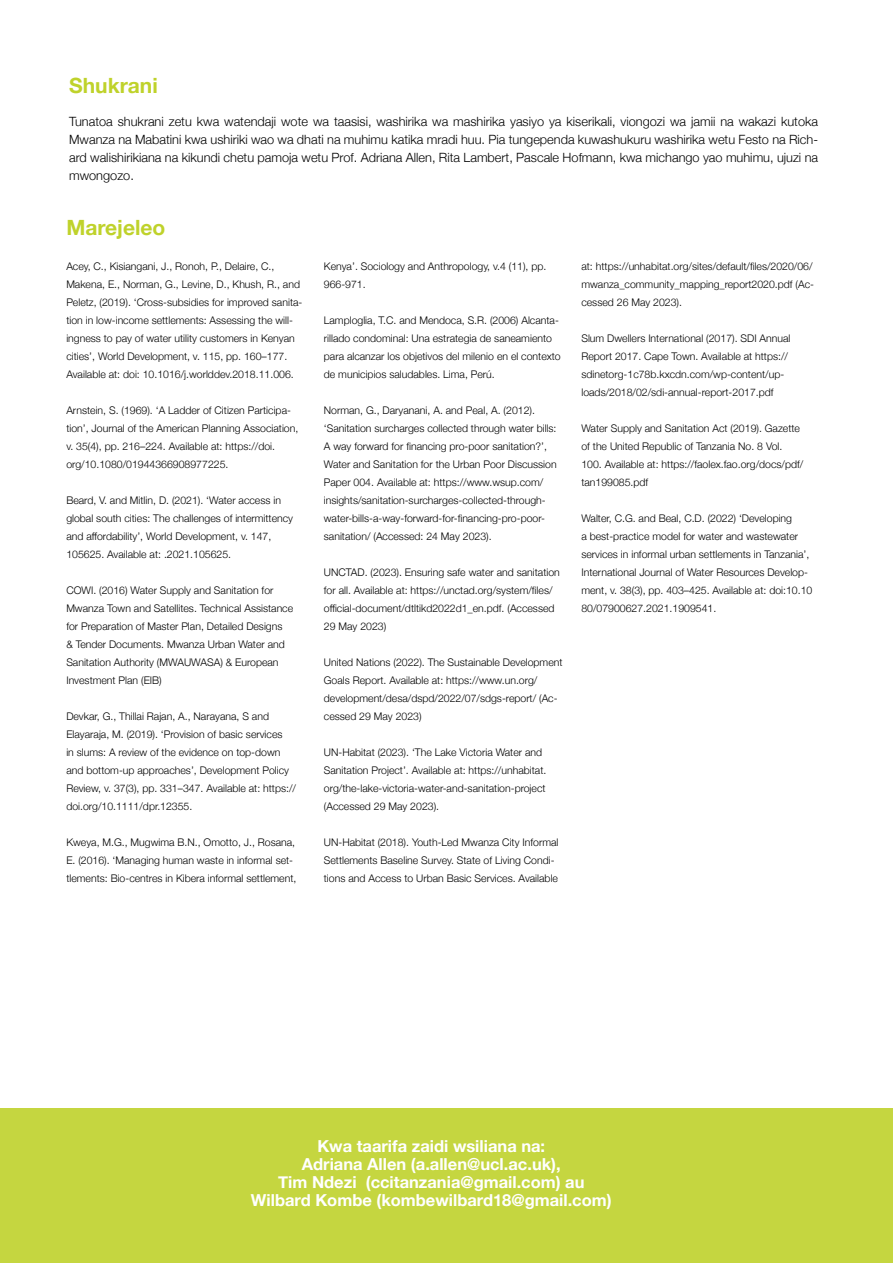
<style>
.page{position:relative;width:893px;height:1263px;background:#fff}
.page>*{position:absolute;margin:0;border:0;box-sizing:border-box;transform-origin:0 0}
.t1{font:700 21px "Helvetica Neue";color:#bfd22b}
.t2{font:700 16.5px/18px "Helvetica Neue";color:#fff;text-align:center}
.t3{font:300 12.75px/18px "Helvetica Neue";color:#000;text-align:justify}
.t4{font:300 10.5px/18px "Helvetica Neue";color:#000}
</style>
<div class="page">
<div style="left:0;top:1108px;width:893px;height:155px;background:#c5d640"></div>
<h1 class="t1" style="left:69px;top:69px;width:90px">Shukrani</h1>
<p class="t3" style="left:69px;top:112px;width:750px">Tunatoa shukrani zetu kwa watendaji wote wa taasisi, washirika wa mashirika yasiyo ya kiserikali, viongozi wa jamii na wakazi kutoka Mwanza na Mabatini kwa ushiriki wao wa dhati na muhimu katika mradi huu. Pia tungependa kuwashukuru washirika wetu Festo na Rich&shy;ard walishirikiana na kikundi chetu pamoja wetu Prof. Adriana Allen, Rita Lambert, Pascale Hofmann, kwa michango yao muhimu, ujuzi na mwongozo.</p>
<h1 class="t1" style="left:66px;top:211px;width:101px">Marejeleo</h1>
<p class="t4" style="left:66px;top:256px;width:238px">Acey, C., Kisiangani, J., Ronoh, P., Delaire, C., Makena, E., Norman, G., Levine, D., Khush, R., and Peletz, (2019). ‘Cross-subsidies for improved sanita&shy;tion in low-income settlements: Assessing the will&shy;ingness to pay of water utility customers in Kenyan cities’, World Development, v. 115, pp. 160–177.<br>Available at: doi: 10.1016/j.worlddev.2018.11.006.</p>
<p class="t4" style="left:66px;top:400px;width:234px">Arnstein, S. (1969). ‘A Ladder of Citizen Participa&shy;tion’, Journal of the American Planning Association, v. 35(4), pp. 216–224. Available at: https://doi. org/10.1080/01944366908977225.</p>
<p class="t4" style="left:66px;top:490px;width:228px">Beard, V. and Mitlin, D. (2021). ‘Water access in global south cities: The challenges of intermittency and affordability’, World Development, v. 147, 105625. Available at: .2021.105625.</p>
<p class="t4" style="left:66px;top:580px;width:228px">COWI. (2016) Water Supply and Sanitation for Mwanza Town and Satellites. Technical Assistance for Preparation of Master Plan, Detailed Designs<br>&amp; Tender Documents. Mwanza Urban Water and Sanitation Authority (MWAUWASA) &amp; European Investment Plan (EIB)</p>
<p class="t4" style="left:66px;top:706px;width:231px">Devkar, G., Thillai Rajan, A., Narayana, S and Elayaraja, M. (2019). ‘Provision of basic services<br>in slums: A review of the evidence on top-down and bottom-up approaches’, Development Policy Review, v. 37(3), pp. 331–347. Available at: https:// doi.org/10.1111/dpr.12355.</p>
<p class="t4" style="left:66px;top:832px;width:232px">Kweya, M.G., Mugwima B.N., Omotto, J., Rosana,<br>E. (2016). ‘Managing human waste in informal set&shy;tlements: Bio-centres in Kibera informal settlement,</p>
<p class="t4" style="left:324px;top:256px;width:224px">Kenya’. Sociology and Anthropology, v.4 (11), pp.<br>966-971.</p>
<p class="t4" style="left:324px;top:310px;width:238px">Lamploglia, T.C. and Mendoca, S.R. (2006) Alcanta&shy;rillado condominal: Una estrategia de saneamiento para alcanzar los objetivos del milenio en el contexto de municipios saludables. Lima, Perú.</p>
<p class="t4" style="left:324px;top:400px;width:234px">Norman, G., Daryanani, A. and Peal, A. (2012). ‘Sanitation surcharges collected through water bills:<br>A way forward for financing pro-poor sanitation?’, Water and Sanitation for the Urban Poor Discussion Paper 004. Available at: https://www.wsup.com/ insights/sanitation-surcharges-collected-through&shy;water-bills-a-way-forward-for-financing-pro-poor&shy;sanitation/ (Accessed: 24 May 2023).</p>
<p class="t4" style="left:324px;top:562px;width:237px">UNCTAD. (2023). Ensuring safe water and sanitation for all. Available at: https://unctad.org/system/files/ official-document/dtltikd2022d1_en.pdf. (Accessed 29 May 2023)</p>
<p class="t4" style="left:324px;top:652px;width:240px">United Nations (2022). The Sustainable Development Goals Report. Available at: https://www.un.org/ development/desa/dspd/2022/07/sdgs-report/ (Ac&shy;cessed 29 May 2023)</p>
<p class="t4" style="left:324px;top:742px;width:224px">UN-Habitat (2023). ‘The Lake Victoria Water and Sanitation Project’. Available at: https://unhabitat. org/the-lake-victoria-water-and-sanitation-project (Accessed 29 May 2023).</p>
<p class="t4" style="left:324px;top:832px;width:236px">UN-Habitat (2018). Youth-Led Mwanza City Informal<br>Settlements Baseline Survey. State of Living Condi&shy;tions and Access to Urban Basic Services. Available</p>
<p class="t4" style="left:581px;top:256px;width:234px">at: https://unhabitat.org/sites/default/files/2020/06/ mwanza_community_mapping_report2020.pdf (Ac&shy;cessed 26 May 2023).</p>
<p class="t4" style="left:581px;top:328px;width:211px">Slum Dwellers International (2017). SDI Annual Report 2017. Cape Town. Available at https:// sdinetorg-1c78b.kxcdn.com/wp-content/up&shy;loads/2018/02/sdi-annual-report-2017.pdf</p>
<p class="t4" style="left:581px;top:418px;width:223px">Water Supply and Sanitation Act (2019). Gazette of the United Republic of Tanzania No. 8 Vol.<br>100. Available at: https://faolex.fao.org/docs/pdf/ tan199085.pdf</p>
<p class="t4" style="left:581px;top:508px;width:232px">Walter, C.G. and Beal, C.D. (2022) ‘Developing<br>a best-practice model for water and wastewater services in informal urban settlements in Tanzania’, International Journal of Water Resources Develop&shy;ment, v. 38(3), pp. 403–425. Available at: doi:10.10<br>80/07900627.2021.1909541.</p>
<h2 class="t2" style="left:251px;top:1138px;width:362px">Kwa taarifa zaidi wsiliana na:<br>Adriana Allen (a.allen@ucl.ac.uk),<br>Tim Ndezi (ccitanzania@gmail.com) au Wilbard Kombe (kombewilbard18@gmail.com)</h2>
</div>
